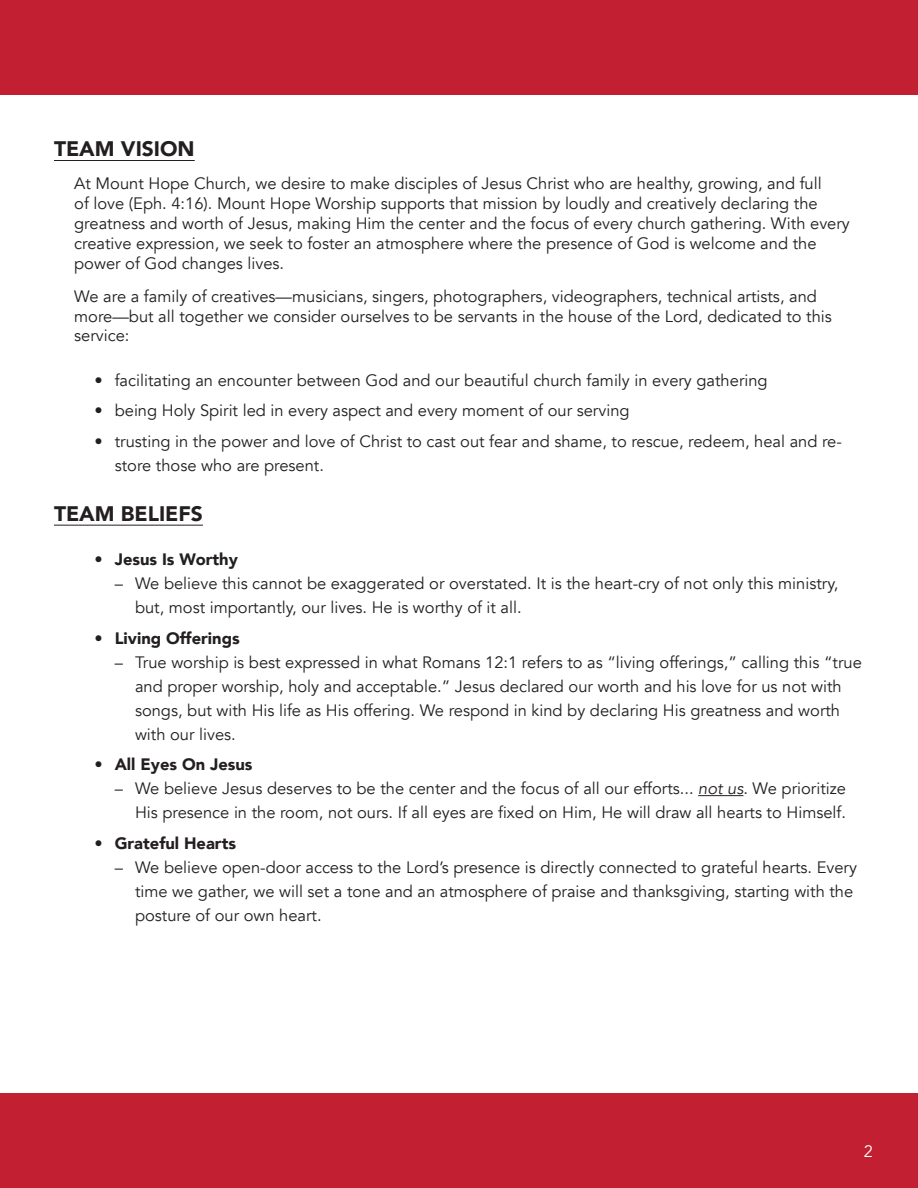
<style>
.page{position:relative;width:918px;height:1188px;background:#fff}
.page>*{position:absolute;margin:0;border:0;box-sizing:border-box;transform-origin:0 0}
.Subheader{font:900 21px "Avenir";color:#231f20}
.Body{font:16.5px/24px "Avenir";color:#231f20}
.t1{font:900 16.5px "Avenir";color:#231f20}
.t2{font:16.5px "Avenir";color:#fff}
.s1{font-style:italic}
</style>
<div class="page">
<hr style="left:54px;top:160px;width:141px;height:1px;background:#231f20">
<hr style="left:54px;top:525px;width:149px;height:1px;background:#231f20">
<hr style="left:698px;top:795px;width:45px;height:1px;background:#231f20">
<div style="left:0;top:0;width:918px;height:94px;background:#c21f32"></div>
<div style="left:0;top:1094px;width:918px;height:94px;background:#c21f32"></div>
<p class="Subheader" style="left:54px;top:131px;width:142px">TEAM VISION</p>
<p class="Body" style="left:74px;top:174px;width:777px;line-height:19.8px">At Mount Hope Church, we desire to make disciples of Jesus Christ who are healthy, growing, and full<br>of love (Eph. 4:16). Mount Hope Worship supports that mission by loudly and creatively declaring the greatness and worth of Jesus, making Him the center and the focus of every church gathering. With every creative expression, we seek to foster an atmosphere where the presence of God is welcome and the power of God changes lives.</p>
<p class="Body" style="left:74px;top:287px;width:759px;line-height:19.8px">We are a family of creatives—musicians, singers, photographers, videographers, technical artists, and more—but all together we consider ourselves to be servants in the house of the Lord, dedicated to this service:</p>
<p class="Body" style="left:94px;top:368px;width:675px">• facilitating an encounter between God and our beautiful church family in every gathering</p>
<p class="Body" style="left:94px;top:399px;width:537px">• being Holy Spirit led in every aspect and every moment of our serving</p>
<p class="Body" style="left:115px;top:430px;width:729px;text-indent:-20px">• trusting in the power and love of Christ to cast out fear and shame, to rescue, redeem, heal and re&shy;store those who are present.</p>
<p class="Subheader" style="left:54px;top:495px;width:150px">TEAM BELIEFS</p>
<p class="t1" style="left:94px;top:545px;width:145px">• Jesus Is Worthy</p>
<p class="Body" style="left:135px;top:572px;width:705px;text-indent:-20px">– We believe this cannot be exaggerated or overstated. It is the heart-cry of not only this ministry, but, most importantly, our lives. He is worthy of it all.</p>
<p class="t1" style="left:94px;top:624px;width:147px">• Living Offerings</p>
<p class="Body" style="left:135px;top:650px;width:728px;text-indent:-20px">– True worship is best expressed in what Romans 12:1 refers to as “living offerings,” calling this “true and proper worship, holy and acceptable.” Jesus declared our worth and his love for us not with songs, but with His life as His offering. We respond in kind by declaring His greatness and worth with our lives.</p>
<p class="t1" style="left:94px;top:751px;width:160px">• All Eyes On Jesus</p>
<p class="Body" style="left:115px;top:777px;width:733px;text-align:right">– We believe Jesus deserves to be the center and the focus of all our efforts... <span class="s1">not us</span>. We prioritize<br>His presence in the room, not ours. If all eyes are fixed on Him, He will draw all hearts to Himself.</p>
<p class="t1" style="left:94px;top:829px;width:143px">• Grateful Hearts</p>
<p class="Body" style="left:135px;top:856px;width:724px;text-indent:-20px">– We believe open-door access to the Lord’s presence is directly connected to grateful hearts. Every time we gather, we will set a tone and an atmosphere of praise and thanksgiving, starting with the posture of our own heart.</p>
<p class="t2" style="left:864px;top:1141px;width:11px">2</p>
</div>
